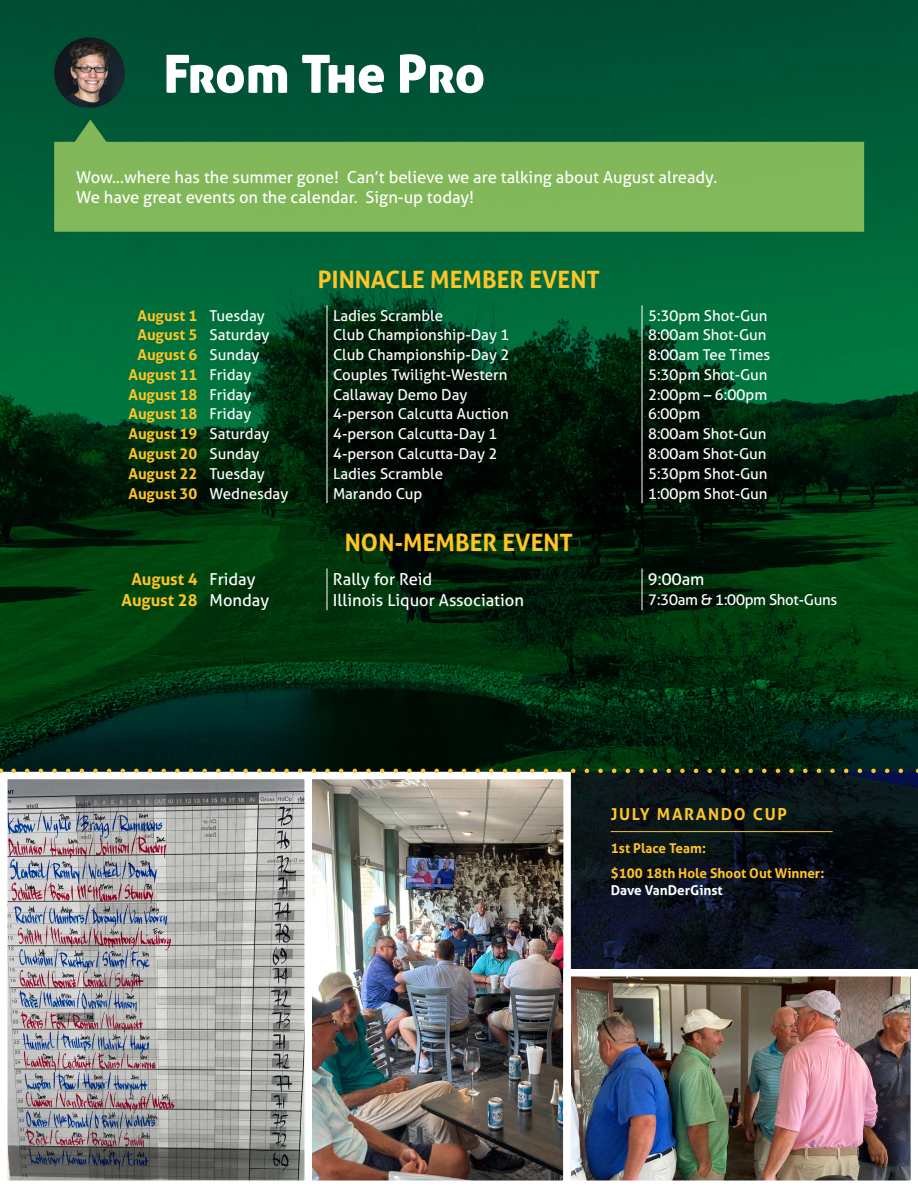
<style>
.page{position:relative;width:918px;height:1188px;background:#fff}
.page>*{position:absolute;margin:0;border:0;box-sizing:border-box;transform-origin:0 0}
.t1{font:52.5px "Aller Display";letter-spacing:-.02em;color:#fff}
.t2{font:700 24px "Aller";color:#ffc425}
.t3{font:16.5px/19.8px "Aller";color:#fff}
.t4{font:700 16.5px "Aller";color:#ffc425}
.t5{font:700 16.5px "Aller";letter-spacing:.1em;color:#ffc425}
.t6{font:15px "Aller";color:#fff}
.t7{font:700 15px "Aller";color:#ffc425}
.t8{font:15px "Aller";letter-spacing:-.02em;color:#fff}
.t9{font:700 13.5px/25.2px "Aller";color:#ffc425}
.t10{font:700 13.5px "Aller";color:#fff}
.s1{font-weight:400;color:#fff}
.s2{font-weight:700;color:#ffc425}
</style>
<div class="page">
<img style="left:0;top:0;width:918px;height:771px">
<svg style="left:1px;top:771px;width:917px;height:198px;background:#0a121a"></svg>
<img style="left:54px;top:37px;width:71px;height:71px;border-radius:35px">
<svg style="left:54px;top:119px;width:810px;height:113px;background:#67a552"></svg>
<svg style="left:327px;top:305px;width:1px;height:198px"></svg>
<svg style="left:642px;top:305px;width:1px;height:198px"></svg>
<svg style="left:327px;top:569px;width:1px;height:41px"></svg>
<svg style="left:642px;top:569px;width:1px;height:41px"></svg>
<hr style="left:611px;top:831px;width:222px;height:1px;background:#ffc425">
<img style="left:312px;top:781px;width:250px;height:398px">
<div style="left:303px;top:772px;width:268px;height:416px;border:8px solid #fff"></div>
<img style="left:572px;top:978px;width:337px;height:201px">
<div style="left:563px;top:969px;width:355px;height:219px;border:8px solid #fff"></div>
<img style="left:9px;top:781px;width:294px;height:398px">
<div style="left:0;top:772px;width:312px;height:416px;border:8px solid #fff"></div>
<svg style="left:14px;top:769px;width:897px;height:4px;background:#6d6a3e"></svg>
<h1 class="t1" style="left:163px;top:40px;width:323px">From The Pro</h1>
<p class="t3" style="left:76px;top:167px;width:643px">Wow…where has the summer gone! Can’t believe we are talking about August already.<br>We have great events on the calendar. Sign-up today!</p>
<h2 class="t2" style="left:318px;top:264px;width:284px">PINNACLE MEMBER EVENT</h2>
<p class="t7" style="left:137px;top:306px;width:129px">August 1 <span class="s1">Tuesday</span></p>
<p class="t6" style="left:333px;top:306px;width:112px">Ladies Scramble</p>
<p class="t6" style="left:648px;top:306px;width:121px">5:30pm Shot-Gun</p>
<p class="t6" style="left:137px;top:326px;width:133px"><span class="s2">August 5</span> Saturday</p>
<p class="t6" style="left:333px;top:326px;width:178px">Club Championship-Day 1</p>
<p class="t6" style="left:648px;top:326px;width:120px">8:00am Shot-Gun</p>
<p class="t7" style="left:137px;top:345px;width:124px">August 6 <span class="s1">Sunday</span></p>
<p class="t6" style="left:333px;top:345px;width:178px">Club Championship-Day 2</p>
<p class="t6" style="left:648px;top:345px;width:124px">8:00am Tee Times</p>
<p class="t7" style="left:128px;top:365px;width:124px">August 11 <span class="s1">Friday</span></p>
<p class="t6" style="left:333px;top:365px;width:176px">Couples Twilight-Western</p>
<p class="t6" style="left:648px;top:365px;width:121px">5:30pm Shot-Gun</p>
<p class="t7" style="left:128px;top:385px;width:124px">August 18 <span class="s1">Friday</span></p>
<p class="t6" style="left:333px;top:385px;width:136px">Callaway Demo Day</p>
<p class="t6" style="left:648px;top:385px;width:121px">2:00pm – 6:00pm</p>
<p class="t7" style="left:128px;top:405px;width:124px">August 18 <span class="s1">Friday</span></p>
<p class="t6" style="left:333px;top:405px;width:177px">4-person Calcutta Auction</p>
<p class="t6" style="left:648px;top:405px;width:54px">6:00pm</p>
<p class="t7" style="left:128px;top:424px;width:142px">August 19 <span class="s1">Saturday</span></p>
<p class="t6" style="left:333px;top:425px;width:166px">4-person Calcutta-Day 1</p>
<p class="t6" style="left:648px;top:425px;width:120px">8:00am Shot-Gun</p>
<p class="t7" style="left:128px;top:444px;width:133px">August 20 <span class="s1">Sunday</span></p>
<p class="t6" style="left:333px;top:444px;width:166px">4-person Calcutta-Day 2</p>
<p class="t6" style="left:648px;top:444px;width:120px">8:00am Shot-Gun</p>
<p class="t7" style="left:128px;top:464px;width:138px">August 22 <span class="s1">Tuesday</span></p>
<p class="t6" style="left:333px;top:464px;width:112px">Ladies Scramble</p>
<p class="t6" style="left:648px;top:464px;width:121px">5:30pm Shot-Gun</p>
<p class="t6" style="left:128px;top:484px;width:161px"><span class="s2">August 30</span> Wednesday</p>
<p class="t6" style="left:333px;top:484px;width:91px">Marando Cup</p>
<p class="t6" style="left:648px;top:484px;width:121px">1:00pm Shot-Gun</p>
<h2 class="t2" style="left:345px;top:527px;width:230px">NON-MEMBER EVENT</h2>
<p class="t4" style="left:131px;top:569px;width:126px">August 4 <span class="s1">Friday</span></p>
<p class="t3" style="left:333px;top:569px;width:101px">Rally for Reid</p>
<p class="t3" style="left:648px;top:569px;width:58px">9:00am</p>
<p class="t4" style="left:122px;top:589px;width:149px">August 28 <span class="s1">Monday</span></p>
<p class="t3" style="left:333px;top:590px;width:193px">Illinois Liquor Association</p>
<p class="t8" style="left:648px;top:590px;width:191px">7:30am &amp; 1:00pm Shot-Guns</p>
<p class="t5" style="left:611px;top:804px;width:178px">JULY MARANDO CUP</p>
<p class="t9" style="left:611px;top:836px;width:215px">1st Place Team:<br>$100 18th Hole Shoot Out Winner:</p>
<p class="t10" style="left:611px;top:881px;width:114px">Dave VanDerGinst</p>
</div>
